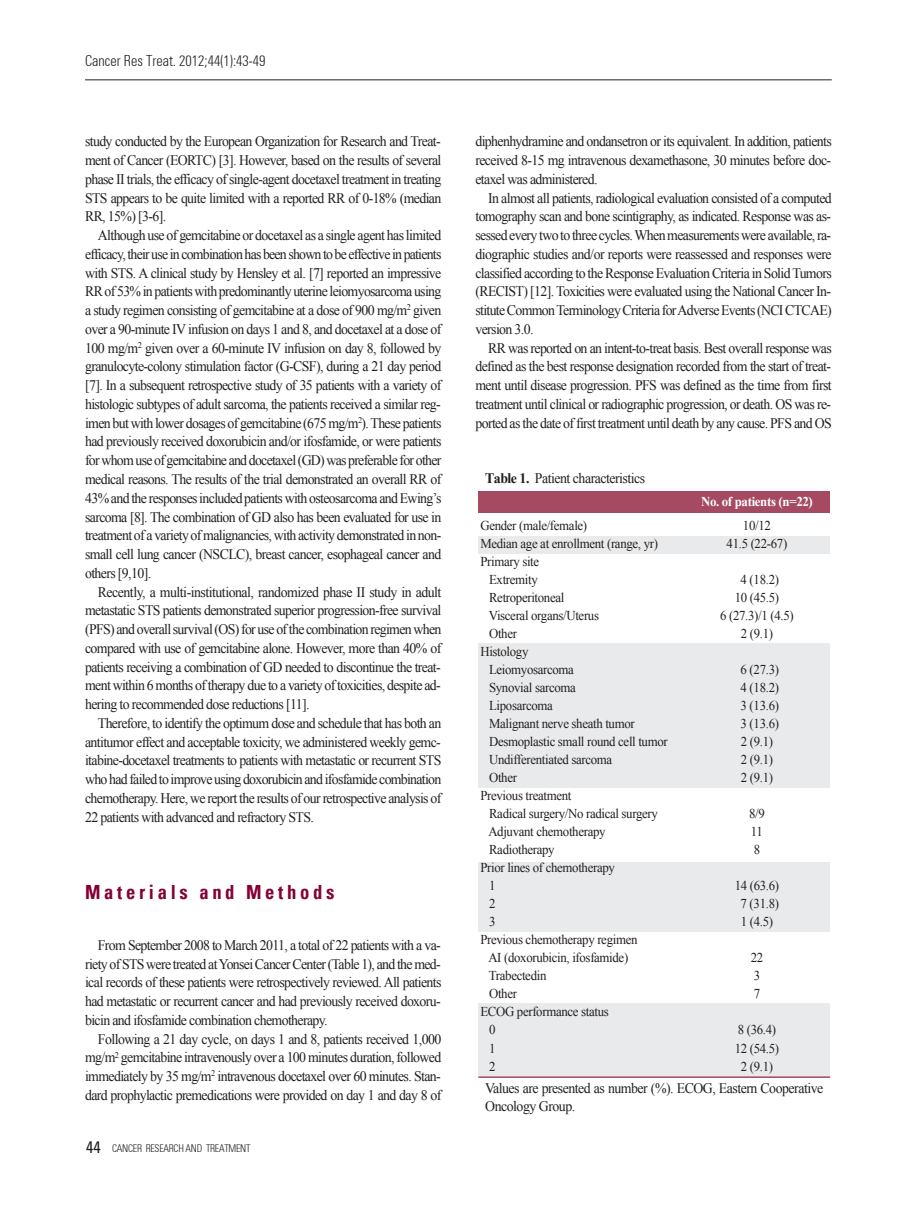
<style>
.page{position:relative;width:919px;height:1217px;background:#fff}
.page>*{position:absolute;margin:0;border:0;box-sizing:border-box;transform-origin:0 0}
.t1{font:700 condensed 19.5px "Univers";letter-spacing:.2em;color:#840037;scale:.95 1}
.t2{font:300 condensed 15px "Univers";color:#231f20;scale:.95 1}
.t3{font:14.55px/18.8px "Times New Roman";letter-spacing:-.045em;color:#231f20;text-align:justify;scale:.95 1}
.t4{font:13.5px/18px "Times New Roman";letter-spacing:-.025em;color:#231f20;scale:.95 1}
.t5{font:700 13.5px "Times New Roman";letter-spacing:-.025em;color:#fff;scale:.95 1}
.t6{font:300 condensed 10.5px "Univers";letter-spacing:-.025em;color:#231f20;scale:.95 1}
.s1{font-weight:400;font-size:16.5px}
.s2{font-weight:700}
</style>
<div class="page">
<div style="left:478px;top:535px;width:352px;height:18px;background:#e9eaeb"></div>
<div style="left:478px;top:643px;width:352px;height:144px;background:#e9eaeb"></div>
<div style="left:478px;top:861px;width:352px;height:70px;background:#e9eaeb"></div>
<div style="left:478px;top:1002px;width:352px;height:75px;background:#e9eaeb"></div>
<div style="left:478px;top:491px;width:352px;height:21px;background:#a54a61"></div>
<hr style="left:478px;top:1076px;width:352px;height:1px;background:#a54a61">
<hr style="left:85px;top:79px;width:746px;height:1px;background:#231f20">
<p class="t2" style="left:85px;top:51px;width:191px">Cancer Res Treat. 2012;44(1):43-49</p>
<p class="t3" style="left:85px;top:132px;width:376px">study conducted by the European Organization for Research and Treat&shy;ment of Cancer (EORTC) [3]. However, based on the results of several phase II trials, the efficacy of single-agent docetaxel treatment in treating STS appears to be quite limited with a reported RR of 0-18% (median RR, 15%) [3-6].</p>
<p class="t3" style="left:85px;top:226px;width:376px;text-indent:13px">Although use of gemcitabine or docetaxel as a single agent has limited efficacy, their use in combination has been shown to be effective in patients with STS. A clinical study by Hensley et al. [7] reported an impressive RR of 53% in patients with predominantly uterine leiomyosarcoma using a study regimen consisting of gemcitabine at a dose of 900 mg/m<sup>2</sup> given over a 90-minute IV infusion on days 1 and 8, and docetaxel at a dose of 100 mg/m<sup>2</sup> given over a 60-minute IV infusion on day 8, followed by granulocyte-colony stimulation factor (G-CSF), during a 21 day period [7]. In a subsequent retrospective study of 35 patients with a variety of histologic subtypes of adult sarcoma, the patients received a similar reg&shy;imen but with lower dosages of gemcitabine (675 mg/m<sup>2</sup>).These patients had previously received doxorubicin and/or ifosfamide, or were patients for whom use of gemcitabine and docetaxel (GD) was preferable for other medical reasons. The results of the trial demonstrated an overall RR of 43% and the responses included patients with osteosarcoma and Ewing’s sarcoma [8]. The combination of GD also has been evaluated for use in treatment of a variety of malignancies, with activity demonstrated in non&shy;small cell lung cancer (NSCLC), breast cancer, esophageal cancer and others [9,10].</p>
<p class="t3" style="left:85px;top:582px;width:376px;text-indent:13px">Recently, a multi-institutional, randomized phase II study in adult metastatic STS patients demonstrated superior progression-free survival (PFS) and overall survival (OS) for use of the combination regimen when compared with use of gemcitabine alone. However, more than 40% of patients receiving a combination of GD needed to discontinue the treat&shy;ment within 6 months of therapy due to a variety of toxicities, despite ad&shy;hering to recommended dose reductions [11].</p>
<p class="t3" style="left:85px;top:713px;width:376px;text-indent:13px">Therefore, to identify the optimum dose and schedule that has both an antitumor effect and acceptable toxicity, we administered weekly gemc&shy;itabine-docetaxel treatments to patients with metastatic or recurrent STS who had failed to improve using doxorubicin and ifosfamide combination chemotherapy. Here, we report the results of our retrospective analysis of 22 patients with advanced and refractory STS.</p>
<h1 class="t1" style="left:85px;top:880px;width:264px">Materials and Methods</h1>
<p class="t3" style="left:85px;top:935px;width:376px;text-indent:13px">From September 2008 to March 2011, a total of 22 patients with a va&shy;riety of STS were treated atYonsei Cancer Center (Table 1), and the med&shy;ical records of these patients were retrospectively reviewed. All patients had metastatic or recurrent cancer and had previously received doxoru&shy;bicin and ifosfamide combination chemotherapy.</p>
<p class="t3" style="left:85px;top:1029px;width:376px;text-indent:13px">Following a 21 day cycle, on days 1 and 8, patients received 1,000 mg/m<sup>2</sup> gemcitabine intravenously over a 100 minutes duration, followed immediately by 35 mg/m<sup>2</sup> intravenous docetaxel over 60 minutes. Stan&shy;dard prophylactic premedications were provided on day 1 and day 8 of</p>
<p class="t6" style="left:86px;top:1142px;width:174px"><span class="s1">44</span> CANCER RESEARCH AND TREATMENT</p>
<p class="t3" style="left:475px;top:132px;width:376px">diphenhydramine and ondansetron or its equivalent. In addition, patients received 8-15 mg intravenous dexamethasone, 30 minutes before doc&shy;etaxel was administered.</p>
<p class="t3" style="left:475px;top:188px;width:376px;text-indent:13px">In almost all patients, radiological evaluation consisted of a computed tomography scan and bone scintigraphy, as indicated. Response was as&shy;sessed every two to three cycles.When measurements were available, ra&shy;diographic studies and/or reports were reassessed and responses were classified according to the Response Evaluation Criteria in Solid Tumors (RECIST) [12]. Toxicities were evaluated using the National Cancer In&shy;stitute CommonTerminology Criteria forAdverse Events (NCI CTCAE) version 3.0.</p>
<p class="t3" style="left:475px;top:338px;width:376px;text-indent:13px">RR was reported on an intent-to-treat basis. Best overall response was defined as the best response designation recorded from the start of treat&shy;ment until disease progression. PFS was defined as the time from first treatment until clinical or radiographic progression, or death. OS was re&shy;ported as the date of first treatment until death by any cause. PFS and OS</p>
<p class="t3" style="left:485px;top:468px;width:170px"><span class="s2">Table 1.</span> Patient characteristics</p>
<p class="t5" style="left:701px;top:493px;width:119px">No. of patients (n=22)</p>
<p class="t4" style="left:480px;top:516px;width:114px">Gender (male/female)</p>
<p class="t4" style="left:743px;top:516px;width:31px">10/12</p>
<p class="t4" style="left:480px;top:534px;width:188px">Median age at enrollment (range, yr)</p>
<p class="t4" style="left:726px;top:534px;width:65px">41.5 (22-67)</p>
<p class="t4" style="left:480px;top:552px;width:63px;text-align:center">Primary site<br>Extremity</p>
<p class="t4" style="left:740px;top:570px;width:42px">4 (18.2)</p>
<p class="t4" style="left:489px;top:588px;width:81px">Retroperitoneal</p>
<p class="t4" style="left:734px;top:588px;width:48px">10 (45.5)</p>
<p class="t4" style="left:489px;top:606px;width:117px">Visceral organs/Uterus</p>
<p class="t4" style="left:720px;top:606px;width:79px">6 (27.3)/1 (4.5)</p>
<p class="t4" style="left:489px;top:624px;width:31px">Other</p>
<p class="t4" style="left:740px;top:624px;width:35px">2 (9.1)</p>
<p class="t4" style="left:489px;top:642px;width:91px;text-indent:-9px">Histology<br>Leiomyosarcoma</p>
<p class="t4" style="left:740px;top:660px;width:42px">6 (27.3)</p>
<p class="t4" style="left:489px;top:678px;width:93px">Synovial sarcoma</p>
<p class="t4" style="left:740px;top:678px;width:42px">4 (18.2)</p>
<p class="t4" style="left:489px;top:696px;width:69px">Liposarcoma</p>
<p class="t4" style="left:740px;top:696px;width:42px">3 (13.6)</p>
<p class="t4" style="left:489px;top:714px;width:155px">Malignant nerve sheath tumor</p>
<p class="t4" style="left:740px;top:714px;width:42px">3 (13.6)</p>
<p class="t4" style="left:489px;top:732px;width:189px">Desmoplastic small round cell tumor</p>
<p class="t4" style="left:740px;top:732px;width:35px">2 (9.1)</p>
<p class="t4" style="left:489px;top:750px;width:131px">Undifferentiated sarcoma</p>
<p class="t4" style="left:740px;top:750px;width:35px">2 (9.1)</p>
<p class="t4" style="left:489px;top:768px;width:31px">Other</p>
<p class="t4" style="left:740px;top:768px;width:35px">2 (9.1)</p>
<p class="t4" style="left:489px;top:786px;width:179px;text-indent:-9px">Previous treatment<br>Radical surgery/No radical surgery</p>
<p class="t4" style="left:749px;top:804px;width:18px">8/9</p>
<p class="t4" style="left:488px;top:822px;width:125px">Adjuvant chemotherapy</p>
<p class="t4" style="left:750px;top:822px;width:14px">11</p>
<p class="t4" style="left:489px;top:840px;width:71px">Radiotherapy</p>
<p class="t4" style="left:753px;top:840px;width:8px">8</p>
<p class="t4" style="left:489px;top:858px;width:134px;text-indent:-9px">Prior lines of chemotherapy<br>1</p>
<p class="t4" style="left:734px;top:876px;width:48px">14 (63.6)</p>
<p class="t4" style="left:489px;top:894px;width:8px">2</p>
<p class="t4" style="left:740px;top:894px;width:42px">7 (31.8)</p>
<p class="t4" style="left:489px;top:912px;width:8px">3</p>
<p class="t4" style="left:740px;top:912px;width:35px">1 (4.5)</p>
<p class="t4" style="left:480px;top:930px;width:167px;text-align:center">Previous chemotherapy regimen<br>AI (doxorubicin, ifosfamide)</p>
<p class="t4" style="left:750px;top:948px;width:15px">22</p>
<p class="t4" style="left:489px;top:966px;width:62px">Trabectedin</p>
<p class="t4" style="left:753px;top:966px;width:8px">3</p>
<p class="t4" style="left:489px;top:984px;width:31px">Other</p>
<p class="t4" style="left:753px;top:984px;width:8px">7</p>
<p class="t4" style="left:489px;top:1002px;width:127px;text-indent:-9px">ECOG performance status<br>0</p>
<p class="t4" style="left:737px;top:1020px;width:42px">8 (36.4)</p>
<p class="t4" style="left:489px;top:1038px;width:8px">1</p>
<p class="t4" style="left:734px;top:1038px;width:48px">12 (54.5)</p>
<p class="t4" style="left:489px;top:1056px;width:8px">2</p>
<p class="t4" style="left:740px;top:1056px;width:35px">2 (9.1)</p>
<p class="t3" style="left:485px;top:1079px;width:357px;line-height:17.4px">Values are presented as number (%). ECOG, Eastern Cooperative<br>Oncology Group.</p>
</div>
